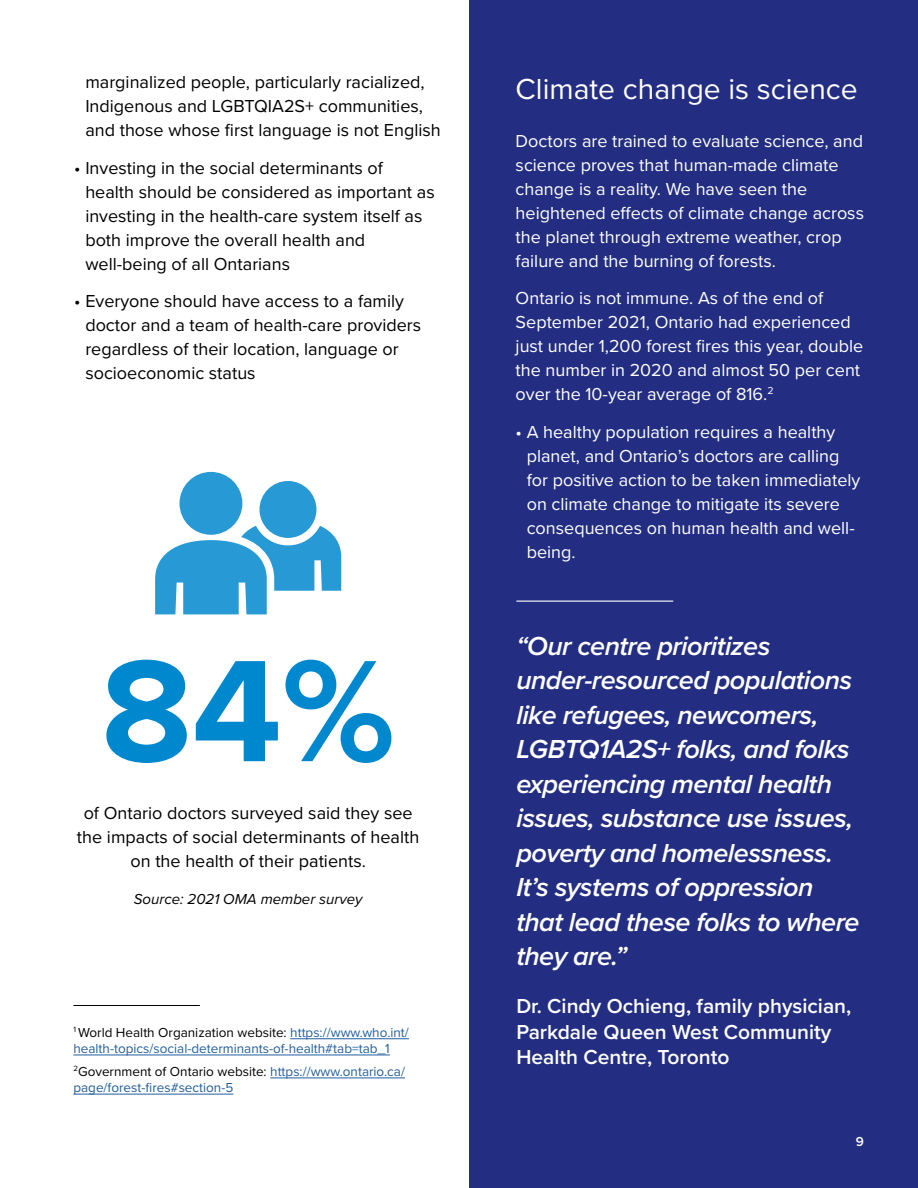
<style>
.page{position:relative;width:918px;height:1188px;background:#fff}
.page>*{position:absolute;margin:0;border:0;box-sizing:border-box;transform-origin:0 0}
.Infographic_number{font:700 150px "Proxima Nova";color:#0088ce}
.copy_header{font:30px "Proxima Nova";color:#fff}
.stand_alone_quotes{font:italic 600 27px/34.5px "Proxima Nova";letter-spacing:-.02em;color:#fff}
.stand_alone_quotes-2{font:600 21px/25.5px "Proxima Nova";color:#fff}
.Body{font:18px/24px "Proxima Nova";color:#fff}
.Body-2{font:18px/24px "Proxima Nova";color:#000}
.Body-3{font:italic 15px "Proxima Nova";color:#000}
.Folio{font:13.5px/16.2px "Proxima Nova";color:#215e9e}
.t1{font:600 13.5px "Proxima Nova";color:#fff}
.s1{color:#000}
</style>
<div class="page">
<div style="left:469px;top:0;width:449px;height:1188px;background:#232e83"></div>
<hr style="left:516px;top:601px;width:157px;height:1px;background:#fff">
<hr style="left:290px;top:1038px;width:119px;height:1px;background:#215e9e">
<hr style="left:73px;top:1055px;width:317px;height:1px;background:#215e9e">
<hr style="left:270px;top:1078px;width:135px;height:1px;background:#215e9e">
<hr style="left:73px;top:1094px;width:160px;height:1px;background:#215e9e">
<hr style="left:73px;top:1005px;width:127px;height:1px;background:#000">
<div style="left:260px;top:481px;width:56px;height:57px;background:#279ad5;border-radius:50%"></div>
<svg style="left:155px;top:526px;width:186px;height:88px"></svg>
<div style="left:179px;top:472px;width:63px;height:63px;background:#279ad5;border-radius:50%"></div>
<p class="Body-2" style="left:85px;top:70px;width:357px">marginalized people, particularly racialized,<br>Indigenous and LGBTQIA2S+ communities, and those whose first language is not English</p>
<p class="Body-2" style="left:85px;top:155px;width:351px;text-indent:-11px">• Investing in the social determinants of health should be considered as important as investing in the health-care system itself as both improve the overall health and well-being of all Ontarians</p>
<p class="Body-2" style="left:85px;top:289px;width:337px;text-indent:-11px">• Everyone should have access to a family doctor and a team of health-care providers regardless of their location, language or socioeconomic status</p>
<p class="Infographic_number" style="left:101px;top:599px;width:295px">84%</p>
<p class="Body-2" style="left:77px;top:800px;width:344px;text-align:center">of Ontario doctors surveyed said they see the impacts of social determinants of health on the health of their patients.</p>
<p class="Body-3" style="left:134px;top:888px;width:230px">Source: 2021 OMA member survey</p>
<p class="Folio" style="left:73px;top:1023px;width:337px"><sup>1</sup> <span class="s1">World Health Organization website:</span> https://www.who.int/ health-topics/social-determinants-of-health#tab=tab_1</p>
<p class="Folio" style="left:73px;top:1063px;width:333px"><sup>2</sup><span class="s1">Government of Ontario website:</span> https://www.ontario.ca/ page/forest-fires#section-5</p>
<p class="copy_header" style="left:516px;top:66px;width:344px">Climate change is science</p>
<p class="Body" style="left:516px;top:128px;width:350px">Doctors are trained to evaluate science, and science proves that human-made climate change is a reality. We have seen the heightened effects of climate change across the planet through extreme weather, crop failure and the burning of forests.</p>
<p class="Body" style="left:516px;top:285px;width:349px">Ontario is not immune. As of the end of September 2021, Ontario had experienced just under 1,200 forest fires this year, double the number in 2020 and almost 50 per cent over the 10-year average of 816.<sup>2</sup></p>
<p class="Body" style="left:527px;top:419px;width:335px;text-indent:-11px">• A healthy population requires a healthy planet, and Ontario’s doctors are calling for positive action to be taken immediately on climate change to mitigate its severe consequences on human health and well&shy;being.</p>
<p class="stand_alone_quotes" style="left:516px;top:628px;width:345px">“Our centre prioritizes under-resourced populations like refugees, newcomers,<br>LGBTQ1A2S+ folks, and folks experiencing mental health issues, substance use issues, poverty and homelessness.<br>It’s systems of oppression that lead these folks to where they are.”</p>
<p class="stand_alone_quotes-2" style="left:516px;top:993px;width:336px">Dr. Cindy Ochieng, family physician,<br>Parkdale Queen West Community<br>Health Centre, Toronto</p>
<p class="t1" style="left:856px;top:1132px;width:10px">9</p>
</div>
